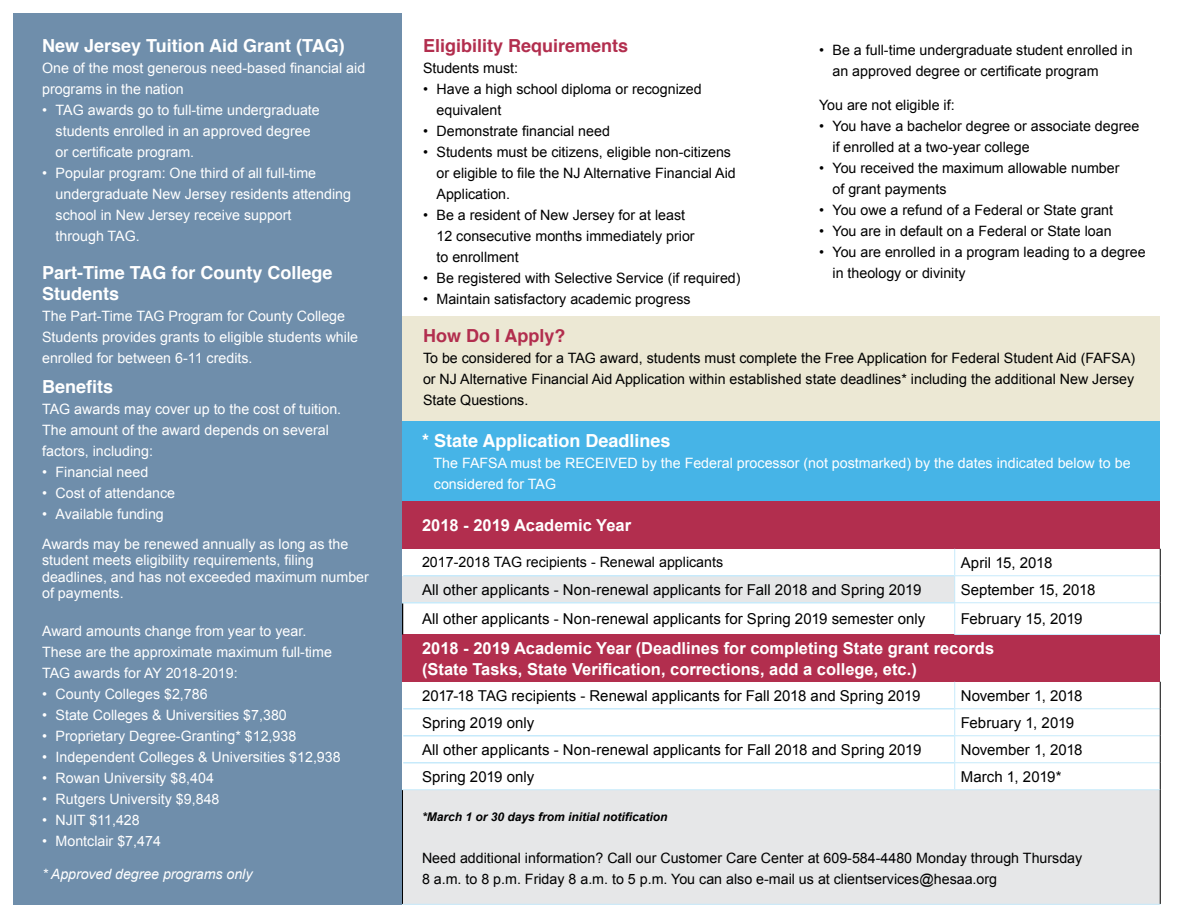
<style>
.page{position:relative;width:1188px;height:918px;background:#fff}
.page>*{position:absolute;margin:0;border:0;box-sizing:border-box;transform-origin:0 0}
.t1{font:700 18px/21px "Helvetica";color:#fff}
.t2{font:700 18px "Helvetica";color:#b22e4e}
.t3{font:700 16.5px/21px "Arial";color:#fff}
.t4{font:15px "Arial";color:#000}
.t5{font:14.25px/21px "Arial";color:#000}
.t6{font:14.25px/21px "Arial";color:#fff}
.t7{font:italic 14.25px "Arial";letter-spacing:-.005em;color:#fff}
.t8{font:italic 700 12px "Arial";color:#000}
</style>
<div class="page">
<div style="left:403px;top:316px;width:757px;height:105px;background:#ece8d4"></div>
<div style="left:403px;top:421px;width:757px;height:81px;background:#46b4e7"></div>
<div style="left:403px;top:502px;width:757px;height:47px;background:#b22e4e"></div>
<div style="left:403px;top:634px;width:757px;height:48px;background:#b22e4e"></div>
<div style="left:403px;top:790px;width:757px;height:114px;background:#e6e7e8"></div>
<hr style="left:403px;top:708px;width:551px;height:2px;background:#c7eafb">
<hr style="left:403px;top:735px;width:551px;height:1px;background:#c7eafb">
<hr style="left:403px;top:762px;width:551px;height:2px;background:#c7eafb">
<hr style="left:402px;top:602px;width:552px;height:2px;background:#c7eafb">
<hr style="left:402px;top:604px;width:1px;height:30px;background:#000">
<hr style="left:954px;top:634px;width:207px;height:1px;background:#c7eafb">
<hr style="left:954px;top:708px;width:206px;height:1px;background:#c7eafb">
<hr style="left:954px;top:735px;width:206px;height:1px;background:#c7eafb">
<hr style="left:954px;top:762px;width:206px;height:1px;background:#c7eafb">
<svg style="left:954px;top:682px;width:1px;height:107px"></svg>
<svg style="left:403px;top:549px;width:758px;height:85px"></svg>
<hr style="left:1160px;top:603px;width:1px;height:31px;background:#000">
<svg style="left:1160px;top:682px;width:1px;height:108px"></svg>
<hr style="left:402px;top:789px;width:553px;height:1px;background:#c7eafb">
<hr style="left:955px;top:789px;width:205px;height:1px;background:#c7eafb">
<hr style="left:402px;top:904px;width:553px;height:1px;background:#c7eafb">
<hr style="left:955px;top:904px;width:206px;height:1px;background:#c7eafb">
<hr style="left:402px;top:790px;width:1px;height:114px;background:#000">
<hr style="left:1160px;top:790px;width:1px;height:114px;background:#000">
<div style="left:14px;top:14px;width:388px;height:891px;background:#6f8eab"></div>
<p class="t1" style="left:42px;top:36px;width:304px">New Jersey Tuition Aid Grant (TAG)</p>
<p class="t6" style="left:42px;top:58px;width:325px">One of the most generous need-based financial aid programs in the nation</p>
<p class="t6" style="left:56px;top:100px;width:266px;text-indent:-13px">• TAG awards go to full-time undergraduate students enrolled in an approved degree or certificate program.</p>
<p class="t6" style="left:56px;top:163px;width:297px;text-indent:-13px">• Popular program: One third of all full-time undergraduate New Jersey residents attending school in New Jersey receive support<br>through TAG.</p>
<p class="t1" style="left:42px;top:262px;width:292px">Part-Time TAG for County College<br>Students</p>
<p class="t6" style="left:42px;top:306px;width:318px">The Part-Time TAG Program for County College<br>Students provides grants to eligible students while enrolled for between 6-11 credits.</p>
<p class="t1" style="left:42px;top:376px;width:73px">Benefits</p>
<p class="t6" style="left:42px;top:399px;width:301px">TAG awards may cover up to the cost of tuition.<br>The amount of the award depends on several factors, including:</p>
<p class="t6" style="left:42px;top:462px;width:108px">• Financial need</p>
<p class="t6" style="left:42px;top:483px;width:135px">• Cost of attendance</p>
<p class="t6" style="left:42px;top:499px;width:308px;line-height:30px">• Available funding<br>Awards may be renewed annually as long as the</p>
<p class="t6" style="left:42px;top:552px;width:328px;line-height:16.5px">student meets eligibility requirements, filing deadlines, and has not exceeded maximum number of payments.</p>
<p class="t6" style="left:42px;top:621px;width:291px">Award amounts change from year to year.<br>These are the approximate maximum full-time<br>TAG awards for AY 2018-2019:</p>
<p class="t6" style="left:42px;top:684px;width:167px">• County Colleges $2,786</p>
<p class="t6" style="left:42px;top:705px;width:246px">• State Colleges &amp; Universities $7,380</p>
<p class="t6" style="left:42px;top:726px;width:256px">• Proprietary Degree-Granting* $12,938</p>
<p class="t6" style="left:42px;top:747px;width:300px">• Independent Colleges &amp; Universities $12,938</p>
<p class="t6" style="left:42px;top:768px;width:173px">• Rowan University $8,404</p>
<p class="t6" style="left:42px;top:789px;width:179px">• Rutgers University $9,848</p>
<p class="t6" style="left:42px;top:810px;width:99px">• NJIT $11,428</p>
<p class="t6" style="left:42px;top:831px;width:120px">• Montclair $7,474</p>
<p class="t7" style="left:42px;top:865px;width:212px">* Approved degree programs only</p>
<p class="t2" style="left:423px;top:32px;width:207px">Eligibility Requirements</p>
<p class="t5" style="left:423px;top:58px;width:97px">Students must:</p>
<p class="t5" style="left:437px;top:79px;width:267px;text-indent:-13px">• Have a high school diploma or recognized equivalent</p>
<p class="t5" style="left:423px;top:121px;width:188px">• Demonstrate financial need</p>
<p class="t5" style="left:437px;top:142px;width:301px;text-indent:-13px">• Students must be citizens, eligible non-citizens or eligible to file the NJ Alternative Financial Aid<br>Application.</p>
<p class="t5" style="left:437px;top:205px;width:260px;text-indent:-13px">• Be a resident of New Jersey for at least<br>12 consecutive months immediately prior to enrollment</p>
<p class="t5" style="left:423px;top:268px;width:319px">• Be registered with Selective Service (if required)</p>
<p class="t5" style="left:423px;top:289px;width:269px">• Maintain satisfactory academic progress</p>
<p class="t2" style="left:423px;top:321px;width:144px">How Do I Apply?</p>
<p class="t5" style="left:423px;top:348px;width:714px;text-align:justify">To be considered for a TAG award, students must complete the Free Application for Federal Student Aid (FAFSA) or NJ Alternative Financial Aid Application within established state deadlines* including the additional New Jersey State Questions.</p>
<p class="t5" style="left:833px;top:40px;width:302px;text-indent:-13px">• Be a full-time undergraduate student enrolled in an approved degree or certificate program</p>
<p class="t5" style="left:819px;top:95px;width:137px">You are not eligible if:</p>
<p class="t5" style="left:833px;top:116px;width:308px;text-indent:-13px">• You have a bachelor degree or associate degree if enrolled at a two-year college</p>
<p class="t5" style="left:833px;top:158px;width:288px;text-indent:-13px">• You received the maximum allowable number of grant payments</p>
<p class="t5" style="left:819px;top:200px;width:296px">• You owe a refund of a Federal or State grant</p>
<p class="t5" style="left:819px;top:221px;width:294px">• You are in default on a Federal or State loan</p>
<p class="t5" style="left:833px;top:242px;width:315px;text-indent:-13px">• You are enrolled in a program leading to a degree in theology or divinity</p>
<p class="t1" style="left:422px;top:431px;width:250px">* State Application Deadlines</p>
<p class="t6" style="left:434px;top:453px;width:698px">The FAFSA must be RECEIVED by the Federal processor (not postmarked) by the dates indicated below to be considered for TAG</p>
<p class="t3" style="left:422px;top:515px;width:211px">2018 - 2019 Academic Year</p>
<p class="t5" style="left:422px;top:552px;width:303px">2017-2018 TAG recipients - Renewal applicants</p>
<p class="t4" style="left:961px;top:553px;width:93px">April 15, 2018</p>
<p class="t4" style="left:422px;top:580px;width:501px">All other applicants - Non-renewal applicants for Fall 2018 and Spring 2019</p>
<p class="t4" style="left:961px;top:580px;width:136px">September 15, 2018</p>
<p class="t4" style="left:422px;top:609px;width:505px">All other applicants - Non-renewal applicants for Spring 2019 semester only</p>
<p class="t4" style="left:961px;top:609px;width:123px">February 15, 2019</p>
<p class="t3" style="left:422px;top:638px;width:574px">2018 - 2019 Academic Year (Deadlines for completing State grant records (State Tasks, State Verification, corrections, add a college, etc.)</p>
<p class="t4" style="left:422px;top:686px;width:500px">2017-18 TAG recipients - Renewal applicants for Fall 2018 and Spring 2019</p>
<p class="t4" style="left:961px;top:686px;width:123px">November 1, 2018</p>
<p class="t4" style="left:422px;top:713px;width:114px">Spring 2019 only</p>
<p class="t4" style="left:961px;top:713px;width:115px">February 1, 2019</p>
<p class="t4" style="left:422px;top:740px;width:501px">All other applicants - Non-renewal applicants for Fall 2018 and Spring 2019</p>
<p class="t4" style="left:961px;top:740px;width:123px">November 1, 2018</p>
<p class="t4" style="left:422px;top:767px;width:114px">Spring 2019 only</p>
<p class="t4" style="left:961px;top:767px;width:102px">March 1, 2019*</p>
<p class="t8" style="left:422px;top:808px;width:247px">*March 1 or 30 days from initial notification</p>
<p class="t5" style="left:422px;top:847px;width:662px">Need additional information? Call our Customer Care Center at 609-584-4480 Monday through Thursday<br>8 a.m. to 8 p.m. Friday 8 a.m. to 5 p.m. You can also e-mail us at clientservices@hesaa.org</p>
</div>
